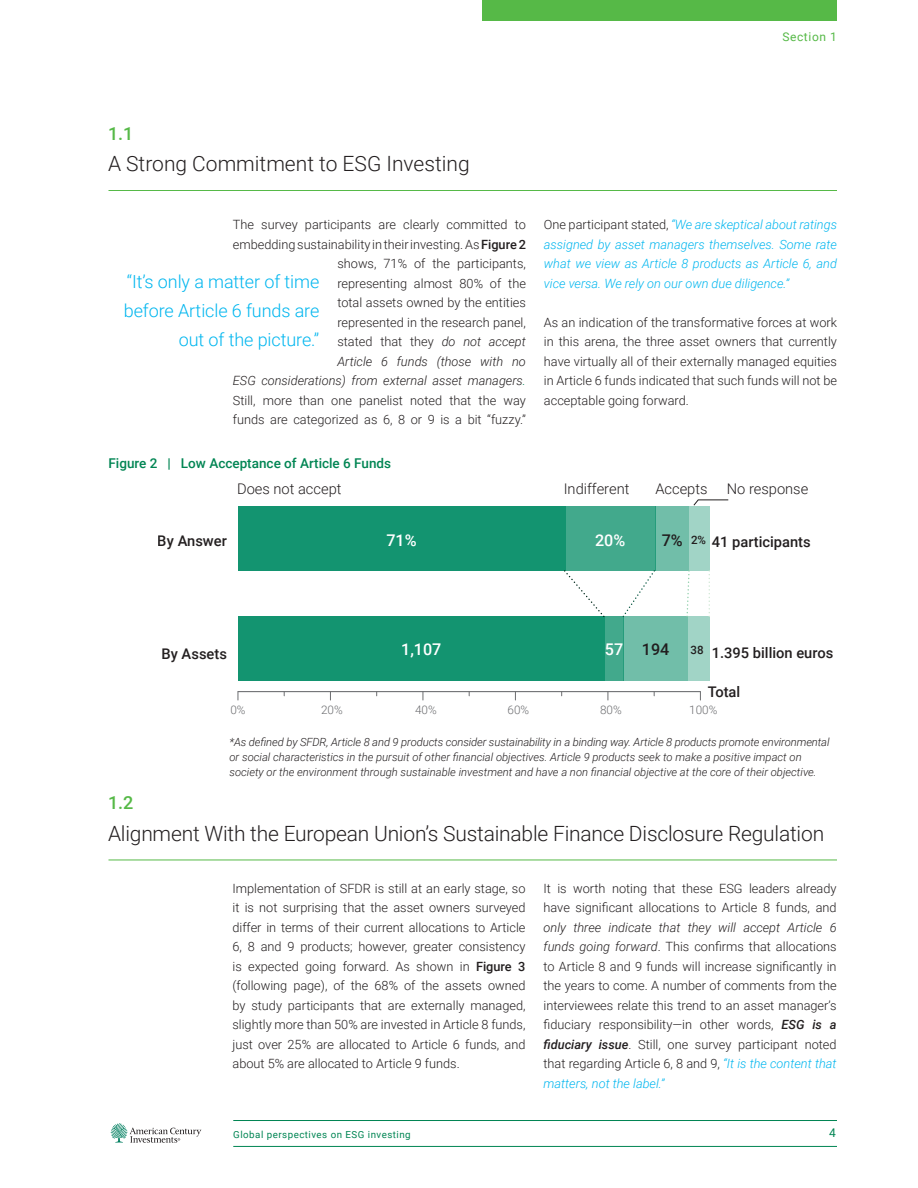
<style>
.page{position:relative;width:918px;height:1188px;background:#fff}
.page>*{position:absolute;margin:0;border:0;box-sizing:border-box;transform-origin:0 0}
.Section_sub-title{font:300 21px "Roboto";letter-spacing:-.01em;color:#231f20}
.pull-quote{font:300 18px/29.2px "Roboto";letter-spacing:-.005em;color:#00b6ef;text-align:right}
.Section{font:500 18px "Roboto";color:#56b947}
.t1{font:500 16.2px "Roboto";color:#fff}
.t2{font:500 16.2px "Roboto";color:#231f20}
.t3{font:500 14.7px "Roboto";color:#231f20}
.t4{font:300 14.7px "Roboto";color:#231f20}
.Figure_____title{font:500 13.5px "Roboto";color:#008553}
.Body_Copy{font:300 12.75px/19.5px "Roboto";color:#231f20;text-align:justify}
.Body_Copy-2{font:italic 300 12.75px/19.5px "Roboto";color:#00b6ef;text-align:justify}
.Section_Identifier{font:12px "Roboto";letter-spacing:.05em;color:#56b947}
.t5{font:12px "Roboto";color:#008553}
.t6{font:300 11.7px "Roboto";color:#6c6d70}
.t7{font:500 11.55px "Roboto";color:#231f20}
.t8{font:italic 300 11.25px/15px "Roboto";color:#231f20}
.t9{font:9.75px "Roboto";letter-spacing:.05em;color:#008553}
.s1{font-weight:500}
.s2{font-style:italic}
.s3{font-style:italic;color:#008553}
.s4{font-style:normal;color:#231f20}
.s5{color:#fff}
.s6{font-weight:500;font-style:italic}
.s7{font-style:italic;color:#00b6ef}
</style>
<div class="page">
<div style="left:688px;top:616px;width:21px;height:65px;background:#a1d4c6"></div>
<div style="left:624px;top:616px;width:64px;height:65px;background:#71bea9"></div>
<div style="left:605px;top:616px;width:19px;height:65px;background:#42a98c"></div>
<div style="left:238px;top:616px;width:367px;height:65px;background:#139470"></div>
<div style="left:689px;top:506px;width:20px;height:65px;background:#a1d4c6"></div>
<div style="left:655px;top:506px;width:34px;height:65px;background:#71bea9"></div>
<div style="left:565px;top:506px;width:90px;height:65px;background:#42a98c"></div>
<div style="left:238px;top:506px;width:327px;height:65px;background:#139470"></div>
<svg style="left:564px;top:570px;width:41px;height:47px"></svg>
<svg style="left:623px;top:570px;width:32px;height:47px"></svg>
<svg style="left:686px;top:571px;width:4px;height:46px"></svg>
<svg style="left:709px;top:571px;width:1px;height:46px"></svg>
<hr style="left:238px;top:691px;width:462px;height:1px;background:#6c6d70">
<svg style="left:693px;top:499px;width:36px;height:7px"></svg>
<hr style="left:109px;top:190px;width:728px;height:1px;background:#56b947">
<hr style="left:109px;top:860px;width:728px;height:1px;background:#56b947">
<svg style="left:111px;top:1123px;width:90px;height:20px"></svg>
<hr style="left:233px;top:1120px;width:604px;height:1px;background:#008553">
<hr style="left:233px;top:1146px;width:604px;height:1px;background:#008553">
<div style="left:483px;top:0;width:354px;height:21px;background:#56b947"></div>
<p class="Section" style="left:108px;top:121px;width:27px">1.1</p>
<p class="Section_sub-title" style="left:108px;top:149px;width:363px">A Strong Commitment to ESG Investing</p>
<p class="Section_Identifier" style="left:782px;top:29px;width:56px">Section 1</p>
<p class="Body_Copy" style="left:233px;top:215px;width:295px;text-align:right">The survey participants are clearly committed to embedding sustainability in their investing. As <span class="s1">Figure 2 </span>shows, 71% of the participants,<br>representing almost 80% of the<br>total assets owned by the entities<br>represented in the research panel,<br>stated that they <span class="s2">do not accept<br>Article 6 funds (those with no<br>ESG considerations) from external asset managers</span><span class="s3">.<br></span>Still, more than one panelist noted that the way funds are categorized as 6, 8 or 9 is a bit “fuzzy.”</p>
<p class="Body_Copy-2" style="left:544px;top:215px;width:295px"><span class="s4">One participant stated,</span> “We are skeptical about ratings assigned by asset managers themselves. Some rate what we view as Article 8 products as Article 6, and vice versa. We rely on our own due diligence.”</p>
<p class="pull-quote" style="left:124px;top:266px;width:197px">“It’s only a matter of time before Article 6 funds are out of the picture.”</p>
<p class="Body_Copy" style="left:544px;top:312px;width:295px">As an indication of the transformative forces at work in this arena, the three asset owners that currently have virtually all of their externally managed equities in Article 6 funds indicated that such funds will not be acceptable going forward.</p>
<p class="Figure_____title" style="left:109px;top:454px;width:284px">Figure 2 | Low Acceptance of Article 6 Funds</p>
<p class="t4" style="left:237px;top:478px;width:106px">Does not accept</p>
<p class="t4" style="left:564px;top:478px;width:67px">Indifferent</p>
<p class="t4" style="left:655px;top:478px;width:54px">Accepts</p>
<p class="t4" style="left:727px;top:478px;width:83px">No response</p>
<p class="t3" style="left:158px;top:531px;width:71px">By Answer</p>
<p class="t1" style="left:386px;top:529px;width:32px">71%</p>
<p class="t1" style="left:595px;top:529px;width:32px">20%</p>
<p class="t2" style="left:662px;top:529px;width:23px">7%</p>
<p class="t3" style="left:712px;top:531px;width:100px">41 participants</p>
<p class="t7" style="left:691px;top:532px;width:17px">2%</p>
<p class="t1" style="left:401px;top:638px;width:42px">1,107</p>
<p class="t2" style="left:605px;top:638px;width:66px"><span class="s5">57</span> 194</p>
<p class="t7" style="left:691px;top:642px;width:15px">38</p>
<p class="t3" style="left:162px;top:644px;width:67px">By Assets</p>
<p class="t3" style="left:712px;top:642px;width:123px">1.395 billion euros</p>
<p class="t3" style="left:708px;top:681px;width:34px">Total</p>
<p class="t6" style="left:230px;top:702px;width:17px">0%</p>
<p class="t6" style="left:321px;top:702px;width:23px">20%</p>
<p class="t6" style="left:415px;top:702px;width:23px">40%</p>
<p class="t6" style="left:508px;top:702px;width:23px">60%</p>
<p class="t6" style="left:600px;top:702px;width:23px">80%</p>
<p class="t6" style="left:689px;top:702px;width:30px">100%</p>
<p class="t8" style="left:230px;top:735px;width:602px">*As defined by SFDR, Article 8 and 9 products consider sustainability in a binding way. Article 8 products promote environmental or social characteristics in the pursuit of other financial objectives. Article 9 products seek to make a positive impact on society or the environment through sustainable investment and have a non financial objective at the core of their objective.</p>
<p class="Section" style="left:108px;top:790px;width:27px">1.2</p>
<p class="Section_sub-title" style="left:108px;top:818px;width:718px">Alignment With the European Union’s Sustainable Finance Disclosure Regulation</p>
<p class="Body_Copy" style="left:232px;top:878px;width:295px">Implementation of SFDR is still at an early stage, so it is not surprising that the asset owners surveyed differ in terms of their current allocations to Article 6, 8 and 9 products; however, greater consistency is expected going forward. As shown in <span class="s1">Figure 3 </span>(following page), of the 68% of the assets owned by study participants that are externally managed, slightly more than 50% are invested in Article 8 funds, just over 25% are allocated to Article 6 funds, and about 5% are allocated to Article 9 funds.</p>
<p class="Body_Copy" style="left:544px;top:878px;width:295px">It is worth noting that these ESG leaders already have significant allocations to Article 8 funds, and <span class="s2">only three indicate that they will accept Article 6 funds going forward</span>. This confirms that allocations to Article 8 and 9 funds will increase significantly in the years to come. A number of comments from the interviewees relate this trend to an asset manager’s fiduciary responsibility—in other words, <span class="s6">ESG is a fiduciary issue</span>. Still, one survey participant noted that regarding Article 6, 8 and 9, <span class="s7">“It is the content that matters, not the label.”</span></p>
<p class="t9" style="left:233px;top:1127px;width:179px">Global perspectives on ESG investing</p>
<p class="t5" style="left:829px;top:1124px;width:8px">4</p>
</div>
